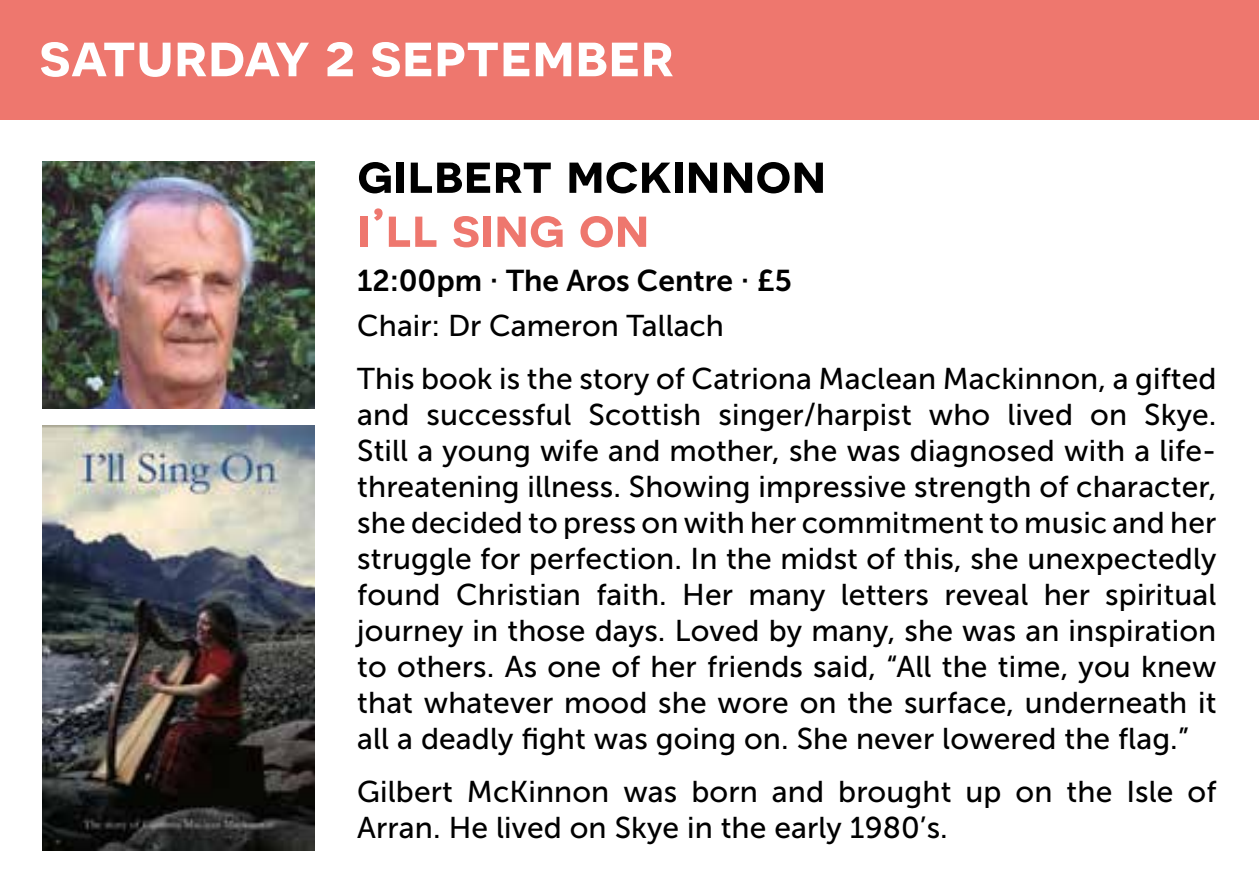
<style>
.page{position:relative;width:1259px;height:893px;background:#fff}
.page>*{position:absolute;margin:0;border:0;box-sizing:border-box;transform-origin:0 0}
.t1{font:600 60px "Novecentosanswide";color:#fff}
.t2{font:600 54px "Novecentosanswide";color:#000}
.t3{font:600 54px "Novecentosanswide";color:#ee776e}
.t4{font:30px/36px "Museo Sans 500";letter-spacing:.005em;color:#000}
.t5{font:30px "Museo Sans 700";color:#000}
</style>
<div class="page">
<div style="left:0;top:0;width:1259px;height:119px;background:#ee776e"></div>
<img style="left:43px;top:162px;width:272px;height:246px">
<img style="left:43px;top:425px;width:272px;height:425px">
<h1 class="t1" style="left:39px;top:19px;width:636px">saturday 2 september</h1>
<h2 class="t2" style="left:357px;top:141px;width:470px">gilbert mckinnon</h2>
<h2 class="t3" style="left:357px;top:195px;width:294px">i’ll sing on</h2>
<p class="t5" style="left:357px;top:264px;width:436px">12:00pm · The Aros Centre · £5</p>
<p class="t4" style="left:357px;top:299px;width:860px;line-height:53.1px">Chair: Dr Cameron Tallach<br>This book is the story of Catriona Maclean Mackinnon, a gifted</p>
<p class="t4" style="left:357px;top:397px;width:861px;text-align:justify">and successful Scottish singer/harpist who lived on Skye.<br>Still a young wife and mother, she was diagnosed with a life&shy;threatening illness. Showing impressive strength of character, she decided to press on with her commitment to music and her struggle for perfection. In the midst of this, she unexpectedly found Christian faith. Her many letters reveal her spiritual journey in those days. Loved by many, she was an inspiration to others. As one of her friends said, “All the time, you knew that whatever mood she wore on the surface, underneath it all a deadly fight was going on. She never lowered the flag.”</p>
<p class="t4" style="left:357px;top:774px;width:860px">Gilbert McKinnon was born and brought up on the Isle of<br>Arran. He lived on Skye in the early 1980’s.</p>
</div>
